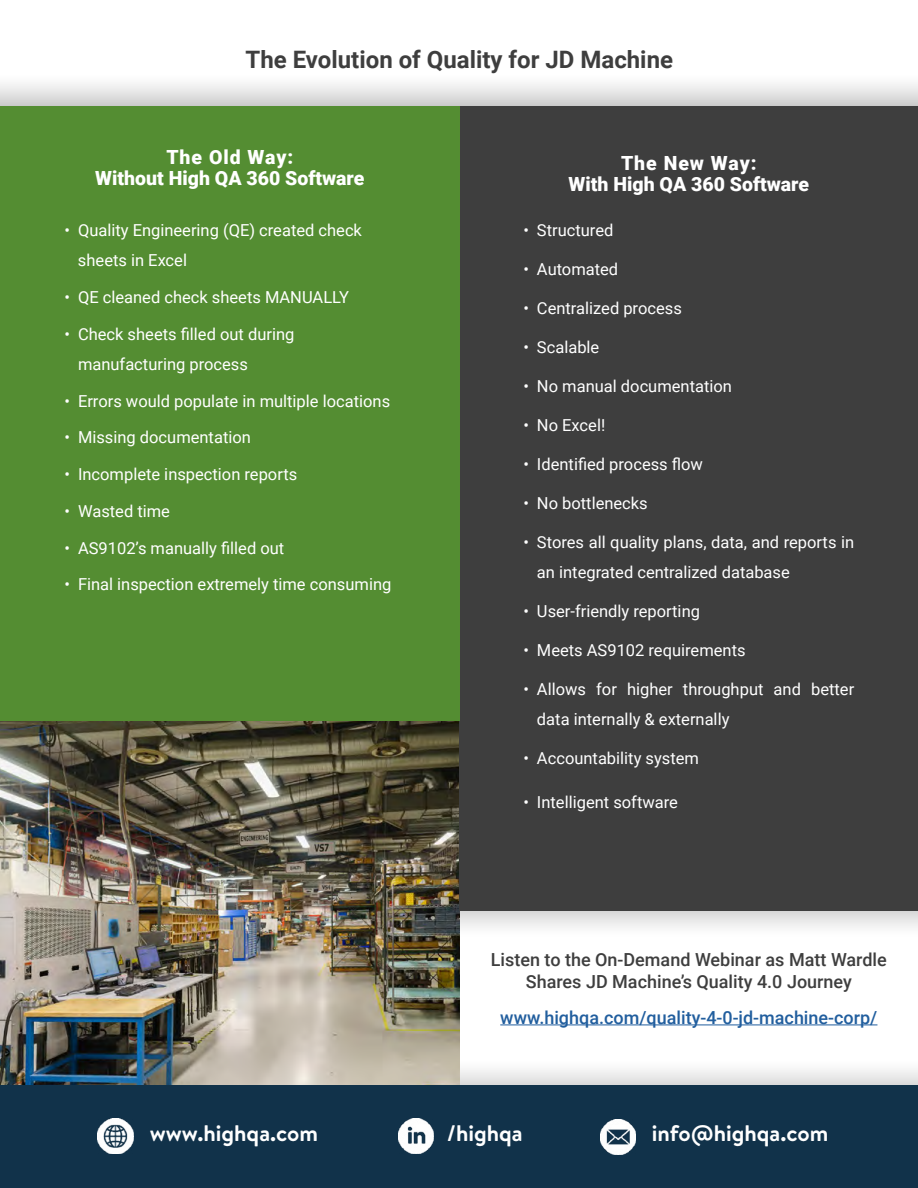
<style>
.page{position:relative;width:918px;height:1188px;background:#fff}
.page>*{position:absolute;margin:0;border:0;box-sizing:border-box;transform-origin:0 0}
.t1{font:700 24px "Roboto";color:#3e3e3e}
.t2{font:700 22.5px "Brandon Text";color:#fff}
.t3{font:900 19.5px/21px "Roboto";color:#fff;text-align:center}
.t4{font:500 18px/21.6px "Roboto";color:#3e3e3e;text-align:center}
.t5{font:500 18px "Roboto";color:#215e9e}
.t6{font:16.5px/30px "Roboto";color:#fff}
</style>
<div class="page">
<svg style="left:460px;top:1070px;width:458px;height:15px;fill:#e8e8e8"></svg>
<svg style="left:460px;top:911px;width:458px;height:17px;fill:#e7e7e7"></svg>
<svg style="left:0;top:84px;width:918px;height:22px"></svg>
<img style="left:0;top:720px;width:460px;height:365px">
<div style="left:460px;top:106px;width:458px;height:805px;background:#3e3e3e"></div>
<div style="left:0;top:106px;width:460px;height:614px;background:#548d32"></div>
<hr style="left:500px;top:1024px;width:377px;height:1px;background:#215e9e">
<div style="left:0;top:1085px;width:918px;height:103px;background:#11324a"></div>
<img style="left:98px;top:1119px;width:35px;height:34px">
<img style="left:399px;top:1119px;width:35px;height:35px">
<img style="left:601px;top:1119px;width:35px;height:36px">
<h1 class="t1" style="left:246px;top:43px;width:429px">The Evolution of Quality for JD Machine</h1>
<p class="t3" style="left:95px;top:146px;width:271px">The Old Way:<br>Without High QA 360 Software</p>
<p class="t3" style="left:569px;top:152px;width:242px">The New Way:<br>With High QA 360 Software</p>
<p class="t6" style="left:78px;top:215px;width:286px;text-indent:-13px">• Quality Engineering (QE) created check sheets in Excel</p>
<p class="t6" style="left:65px;top:282px;width:286px">• QE cleaned check sheets MANUALLY</p>
<p class="t6" style="left:78px;top:318px;width:218px;text-indent:-13px">• Check sheets filled out during manufacturing process</p>
<p class="t6" style="left:65px;top:385px;width:327px">• Errors would populate in multiple locations</p>
<p class="t6" style="left:65px;top:422px;width:188px">• Missing documentation</p>
<p class="t6" style="left:65px;top:459px;width:234px">• Incomplete inspection reports</p>
<p class="t6" style="left:65px;top:495px;width:107px">• Wasted time</p>
<p class="t6" style="left:65px;top:532px;width:221px">• AS9102’s manually filled out</p>
<p class="t6" style="left:65px;top:569px;width:328px">• Final inspection extremely time consuming</p>
<p class="t6" style="left:524px;top:215px;width:91px">• Structured</p>
<p class="t6" style="left:524px;top:254px;width:96px">• Automated</p>
<p class="t6" style="left:524px;top:293px;width:160px">• Centralized process</p>
<p class="t6" style="left:524px;top:332px;width:77px">• Scalable</p>
<p class="t6" style="left:524px;top:371px;width:210px">• No manual documentation</p>
<p class="t6" style="left:524px;top:410px;width:83px">• No Excel!</p>
<p class="t6" style="left:524px;top:449px;width:181px">• Identified process flow</p>
<p class="t6" style="left:524px;top:488px;width:126px">• No bottlenecks</p>
<p class="t6" style="left:537px;top:527px;width:319px;text-indent:-13px">• Stores all quality plans, data, and reports in an integrated centralized database</p>
<p class="t6" style="left:524px;top:596px;width:178px">• User-friendly reporting</p>
<p class="t6" style="left:524px;top:635px;width:224px">• Meets AS9102 requirements</p>
<p class="t6" style="left:537px;top:674px;width:319px;text-indent:-13px">• Allows for higher throughput and better data internally &amp; externally</p>
<p class="t6" style="left:524px;top:743px;width:177px">• Accountability system</p>
<p class="t6" style="left:524px;top:787px;width:156px">• Intelligent software</p>
<p class="t4" style="left:491px;top:948px;width:397px">Listen to the On-Demand Webinar as Matt Wardle<br>Shares JD Machine’s Quality 4.0 Journey</p>
<p class="t5" style="left:500px;top:1005px;width:379px">www.highqa.com/quality-4-0-jd-machine-corp/</p>
<h2 class="t2" style="left:150px;top:1118px;width:170px">www.highqa.com</h2>
<h2 class="t2" style="left:447px;top:1118px;width:78px">/highqa</h2>
<h2 class="t2" style="left:652px;top:1118px;width:178px">info@highqa.com</h2>
</div>
